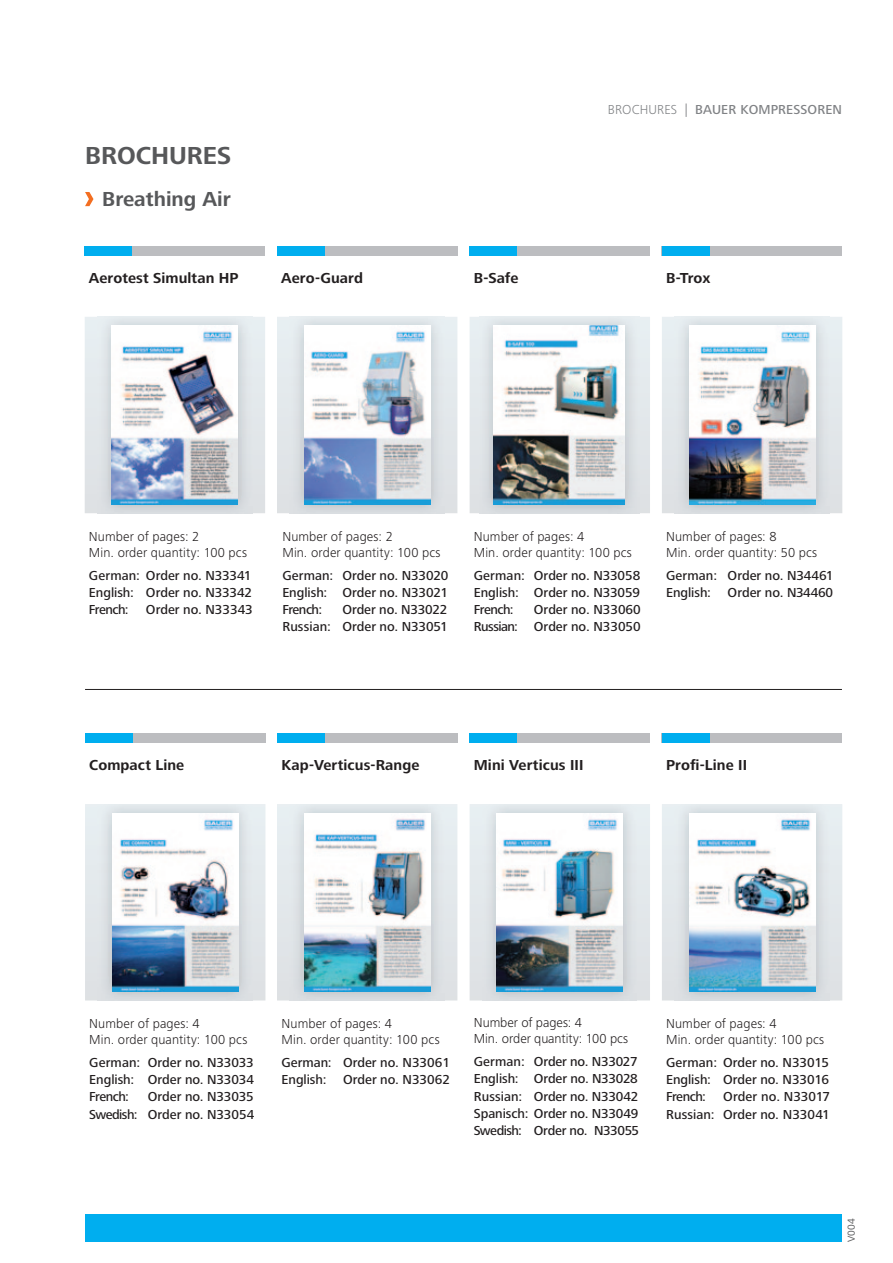
<style>
.page{position:relative;width:893px;height:1263px;background:#fff}
.page>*{position:absolute;margin:0;border:0;box-sizing:border-box;transform-origin:0 0}
.t1{font:700 25.5px "Frutiger Next LT";color:#57585a}
.t2{font:700 21px "Frutiger Next LT";color:#57585a}
.t3{font:700 15px "Frutiger Next LT";letter-spacing:.005em;color:#231f20}
.t4{font:500 13.5px/17.2px "Frutiger Next LT";color:#231f20;text-align:justify}
.t5{font:300 13.5px/16.2px "Frutiger Next LT";letter-spacing:.005em;color:#231f20}
.t6{font:500 13.5px "Frutiger Next LT";letter-spacing:.01em;color:#808285}
.t7{font:10.5px "Frutiger Next LT";color:#57585a}
.s1{font-weight:300}
</style>
<div class="page">
<div style="left:85px;top:1215px;width:757px;height:27px;background:#00aeef"></div>
<div style="left:662px;top:733px;width:180px;height:10px;background:#bcbdc0"></div>
<div style="left:662px;top:733px;width:47px;height:10px;background:#00aeef"></div>
<div style="left:662px;top:804px;width:180px;height:196px;background:#e3e8eb"></div>
<img style="left:675px;top:804px;width:154px;height:196px">
<img style="left:689px;top:813px;width:126px;height:178px">
<div style="left:85px;top:733px;width:180px;height:10px;background:#bcbdc0"></div>
<div style="left:85px;top:733px;width:47px;height:10px;background:#00aeef"></div>
<div style="left:85px;top:804px;width:180px;height:196px;background:#e3e8eb"></div>
<img style="left:98px;top:804px;width:154px;height:196px">
<img style="left:112px;top:813px;width:126px;height:178px">
<div style="left:470px;top:733px;width:180px;height:10px;background:#bcbdc0"></div>
<div style="left:470px;top:733px;width:47px;height:10px;background:#00aeef"></div>
<div style="left:470px;top:804px;width:180px;height:196px;background:#e3e8eb"></div>
<img style="left:482px;top:804px;width:155px;height:196px">
<img style="left:497px;top:813px;width:126px;height:178px">
<div style="left:277px;top:733px;width:180px;height:10px;background:#bcbdc0"></div>
<div style="left:277px;top:733px;width:47px;height:10px;background:#00aeef"></div>
<div style="left:277px;top:804px;width:180px;height:196px;background:#e3e8eb"></div>
<img style="left:290px;top:804px;width:154px;height:196px">
<img style="left:304px;top:813px;width:126px;height:178px">
<div style="left:85px;top:246px;width:180px;height:9px;background:#bcbdc0"></div>
<div style="left:85px;top:246px;width:47px;height:9px;background:#00aeef"></div>
<div style="left:85px;top:317px;width:180px;height:196px;background:#e3e8eb"></div>
<img style="left:98px;top:317px;width:154px;height:196px">
<img style="left:112px;top:326px;width:126px;height:178px">
<div style="left:277px;top:246px;width:180px;height:9px;background:#bcbdc0"></div>
<div style="left:277px;top:246px;width:47px;height:9px;background:#00aeef"></div>
<div style="left:277px;top:317px;width:180px;height:196px;background:#e3e8eb"></div>
<img style="left:290px;top:317px;width:154px;height:196px">
<img style="left:304px;top:326px;width:126px;height:178px">
<div style="left:470px;top:246px;width:180px;height:9px;background:#bcbdc0"></div>
<div style="left:470px;top:246px;width:47px;height:9px;background:#00aeef"></div>
<div style="left:470px;top:317px;width:180px;height:196px;background:#e3e8eb"></div>
<img style="left:479px;top:317px;width:160px;height:196px">
<img style="left:494px;top:326px;width:131px;height:178px">
<div style="left:662px;top:246px;width:180px;height:9px;background:#bcbdc0"></div>
<div style="left:662px;top:246px;width:47px;height:9px;background:#00aeef"></div>
<div style="left:662px;top:317px;width:180px;height:196px;background:#e3e8eb"></div>
<img style="left:675px;top:317px;width:154px;height:196px">
<img style="left:689px;top:326px;width:126px;height:178px">
<hr style="left:85px;top:689px;width:757px;height:1px;background:#231f20">
<svg style="left:85px;top:192px;width:8px;height:14px"></svg>
<h1 class="t1" style="left:85px;top:141px;width:148px">BROCHURES</h1>
<h2 class="t2" style="left:102px;top:187px;width:130px">Breathing Air</h2>
<p class="t3" style="left:89px;top:269px;width:151px">Aerotest Simultan HP</p>
<p class="t3" style="left:281px;top:269px;width:83px">Aero-Guard</p>
<p class="t3" style="left:474px;top:269px;width:46px">B-Safe</p>
<p class="t6" style="left:608px;top:102px;width:236px"><span class="s1">BROCHURES |</span> BAUER KOMPRESSOREN</p>
<p class="t3" style="left:666px;top:269px;width:46px">B-Trox</p>
<p class="t5" style="left:89px;top:528px;width:160px">Number of pages: 2<br>Min. order quantity: 100 pcs</p>
<p class="t4" style="left:89px;top:566px;width:165px">German: Order no. N33341<br>English: Order no. N33342<br>French:</p>
<p class="t4" style="left:146px;top:601px;width:108px">Order no. N33343</p>
<p class="t5" style="left:282px;top:528px;width:160px">Number of pages: 2<br>Min. order quantity: 100 pcs</p>
<p class="t4" style="left:282px;top:566px;width:167px">German: Order no. N33020<br>English: Order no. N33021<br>French:</p>
<p class="t4" style="left:282px;top:601px;width:167px;text-align:right">Order no. N33022<br>Russian: Order no. N33051</p>
<p class="t5" style="left:474px;top:528px;width:160px">Number of pages: 4<br>Min. order quantity: 100 pcs</p>
<p class="t4" style="left:474px;top:566px;width:168px">German: Order no. N33058<br>English: Order no. N33059<br>French:</p>
<p class="t4" style="left:474px;top:601px;width:168px;text-align:right">Order no. N33060<br>Russian: Order no. N33050</p>
<p class="t5" style="left:666px;top:528px;width:153px">Number of pages: 8<br>Min. order quantity: 50 pcs</p>
<p class="t4" style="left:666px;top:566px;width:169px">German: Order no. N34461<br>English: Order no. N34460</p>
<p class="t3" style="left:89px;top:756px;width:96px">Compact Line</p>
<p class="t3" style="left:282px;top:756px;width:139px">Kap-Verticus-Range</p>
<p class="t3" style="left:474px;top:756px;width:111px">Mini Verticus III</p>
<p class="t3" style="left:666px;top:756px;width:82px">Profi-Line II</p>
<p class="t5" style="left:89px;top:1015px;width:160px">Number of pages: 4<br>Min. order quantity: 100 pcs</p>
<p class="t4" style="left:89px;top:1054px;width:166px">German: Order no. N33033<br>English: Order no. N33034<br>French:</p>
<p class="t4" style="left:89px;top:1088px;width:166px;text-align:right">Order no. N33035<br>Swedish: Order no. N33054</p>
<p class="t5" style="left:282px;top:1015px;width:160px">Number of pages: 4<br>Min. order quantity: 100 pcs</p>
<p class="t4" style="left:282px;top:1054px;width:170px">German: Order no. N33061<br>English: Order no. N33062</p>
<p class="t5" style="left:474px;top:1015px;width:156px">Number of pages: 4<br>Min. order quantity: 100 pcs</p>
<p class="t4" style="left:474px;top:1053px;width:167px;text-align:left">German: Order no. N33027<br>English: Order no. N33028<br>Russian: Order no. N33042<br>Spanisch: Order no. N33049<br>Swedish: Order no. N33055</p>
<p class="t5" style="left:666px;top:1015px;width:160px">Number of pages: 4<br>Min. order quantity: 100 pcs</p>
<p class="t4" style="left:666px;top:1054px;width:164px">German: Order no. N33015<br>English: Order no. N33016<br>French:</p>
<p class="t4" style="left:666px;top:1088px;width:165px;text-align:right">Order no. N33017<br>Russian: Order no. N33041</p>
<p class="t7" style="left:846px;top:1242px;width:26px;rotate:-90deg">V004</p>
</div>
